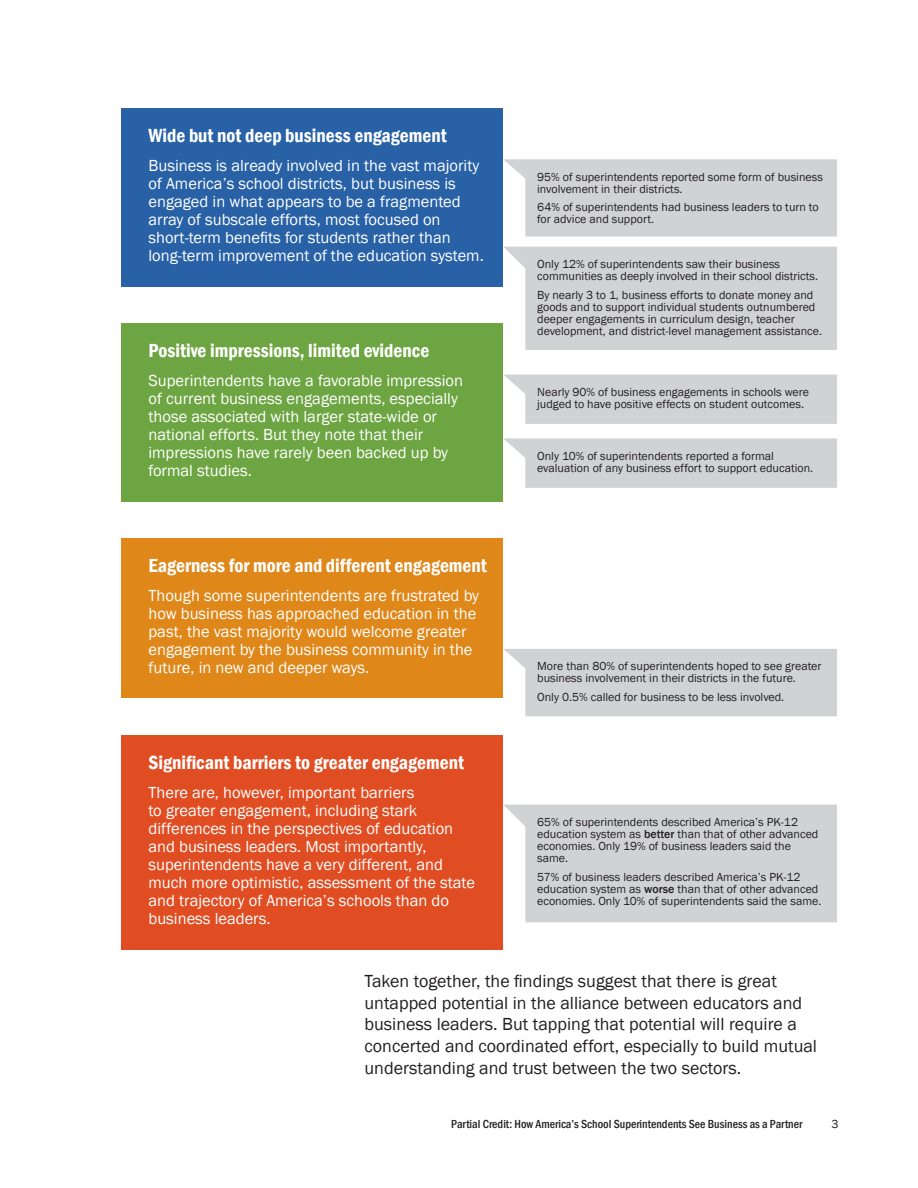
<style>
.page{position:relative;width:918px;height:1188px;background:#fff}
.page>*{position:absolute;margin:0;border:0;box-sizing:border-box;transform-origin:0 0}
.t1{font:600 condensed 19.5px "Franklin Gothic";color:#fff}
.t2{font:18px/21.8px "Franklin Gothic";color:#231f20}
.t3{font:16.5px/18px "Franklin Gothic";color:#fff}
.t4{font:12px/12px "Franklin Gothic";color:#231f20}
.t5{font:500 condensed 12px "Franklin Gothic";color:#231f20}
.s1{font-weight:500}
</style>
<div class="page">
<div style="left:122px;top:108px;width:381px;height:178px;background:#2861a6"></div>
<div style="left:122px;top:538px;width:381px;height:160px;background:#df8719"></div>
<div style="left:122px;top:323px;width:381px;height:178px;background:#6da542"></div>
<div style="left:122px;top:735px;width:381px;height:215px;background:#e14d22"></div>
<svg style="left:503px;top:159px;width:334px;height:78px;background:#d4d5d6"></svg>
<div style="left:504px;top:649px;width:333px;height:67px;background:#d1d2d4"></div>
<div style="left:504px;top:375px;width:333px;height:49px;background:#d1d2d4"></div>
<svg style="left:503px;top:438px;width:334px;height:50px;background:#d4d5d6"></svg>
<div style="left:504px;top:247px;width:333px;height:103px;background:#d1d2d4"></div>
<svg style="left:504px;top:805px;width:333px;height:117px;background:#d4d5d7"></svg>
<h1 class="t1" style="left:148px;top:122px;width:300px">Wide but not deep business engagement</h1>
<p class="t3" style="left:148px;top:157px;width:337px">Business is already involved in the vast majority of America’s school districts, but business is engaged in what appears to be a fragmented array of subscale efforts, most focused on short-term benefits for students rather than long-term improvement of the education system.</p>
<h1 class="t1" style="left:148px;top:337px;width:282px">Positive impressions, limited evidence</h1>
<p class="t3" style="left:148px;top:371px;width:316px">Superintendents have a favorable impression of current business engagements, especially those associated with larger state-wide or national efforts. But they note that their impressions have rarely been backed up by formal studies.</p>
<h1 class="t1" style="left:148px;top:553px;width:340px">Eagerness for more and different engagement</h1>
<h3 class="t3" style="left:148px;top:587px;width:332px">Though some superintendents are frustrated by how business has approached education in the past, the vast majority would welcome greater engagement by the business community in the future, in new and deeper ways.</h3>
<h1 class="t1" style="left:148px;top:749px;width:317px">Significant barriers to greater engagement</h1>
<p class="t3" style="left:148px;top:783px;width:328px">There are, however, important barriers<br>to greater engagement, including stark differences in the perspectives of education and business leaders. Most importantly, superintendents have a very different, and much more optimistic, assessment of the state and trajectory of America’s schools than do business leaders.</p>
<p class="t4" style="left:537px;top:171px;width:287px">95% of superintendents reported some form of business involvement in their districts.</p>
<p class="t4" style="left:537px;top:202px;width:283px">64% of superintendents had business leaders to turn to for advice and support.</p>
<p class="t4" style="left:537px;top:258px;width:282px">Only 12% of superintendents saw their business communities as deeply involved in their school districts.</p>
<p class="t4" style="left:537px;top:289px;width:286px">By nearly 3 to 1, business efforts to donate money and goods and to support individual students outnumbered deeper engagements in curriculum design, teacher development, and district-level management assistance.</p>
<p class="t4" style="left:537px;top:386px;width:273px">Nearly 90% of business engagements in schools were judged to have positive effects on student outcomes.</p>
<p class="t4" style="left:537px;top:450px;width:278px">Only 10% of superintendents reported a formal evaluation of any business effort to support education.</p>
<p class="t4" style="left:537px;top:661px;width:286px">More than 80% of superintendents hoped to see greater business involvement in their districts in the future.</p>
<p class="t4" style="left:537px;top:691px;width:249px">Only 0.5% called for business to be less involved.</p>
<p class="t4" style="left:537px;top:816px;width:283px">65% of superintendents described America’s PK-12 education system as <span class="s1">better</span> than that of other advanced economies. Only 19% of business leaders said the same.</p>
<p class="t4" style="left:537px;top:871px;width:286px">57% of business leaders described America’s PK-12 education system as <span class="s1">worse</span> than that of other advanced economies. Only 10% of superintendents said the same.</p>
<p class="t2" style="left:364px;top:971px;width:454px">Taken together, the findings suggest that there is great untapped potential in the alliance between educators and business leaders. But tapping that potential will require a concerted and coordinated effort, especially to build mutual understanding and trust between the two sectors.</p>
<p class="t5" style="left:451px;top:1116px;width:353px">Partial Credit: How America’s School Superintendents See Business as a Partner</p>
<p class="t4" style="left:832px;top:1119px;width:9px">3</p>
</div>
